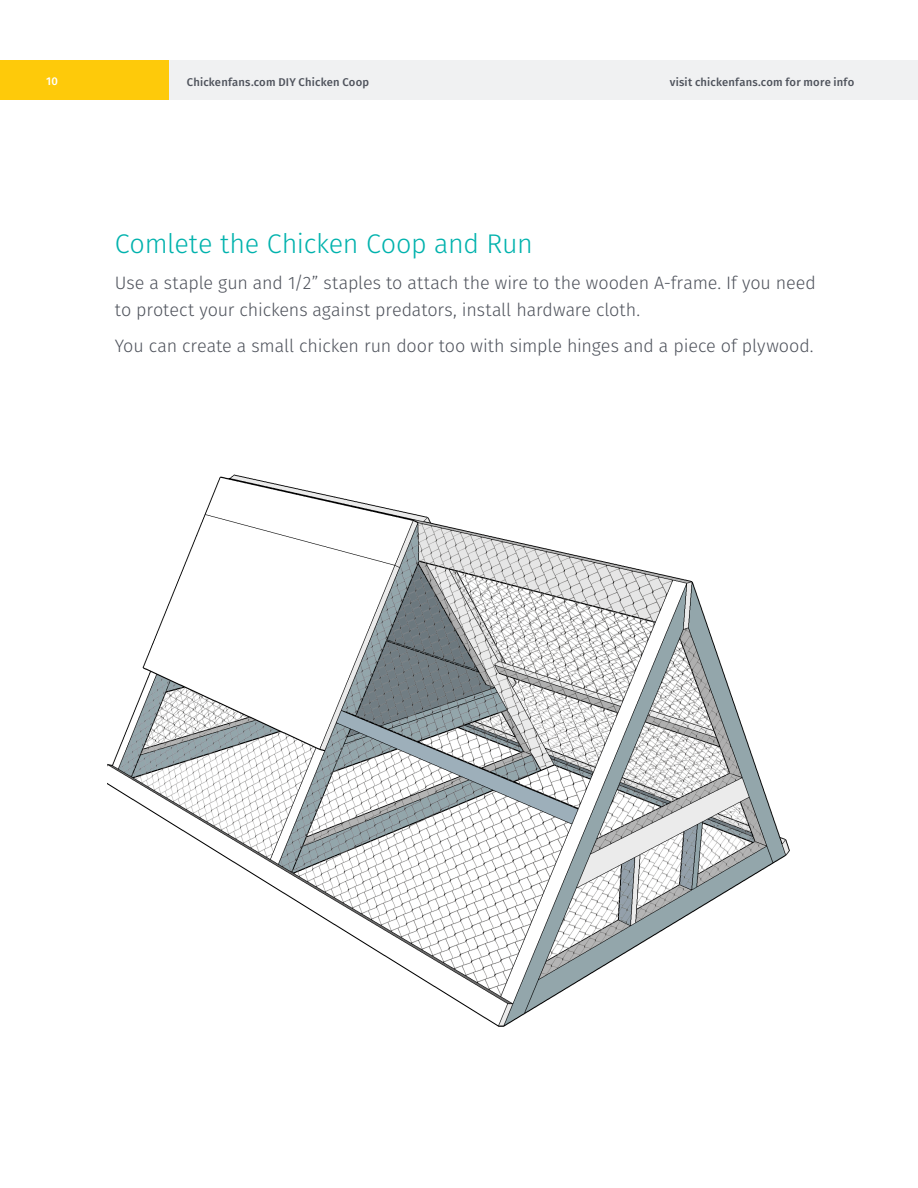
<style>
.page{position:relative;width:918px;height:1188px;background:#fff}
.page>*{position:absolute;margin:0;border:0;box-sizing:border-box;transform-origin:0 0}
.BC{font:300 27px "Fira Sans";letter-spacing:-.01em;color:#00b2ad}
.BC-2{font:300 18px/27px "Fira Sans";letter-spacing:-.005em;color:#4f535c}
.t1{font:500 11.25px "Fira Sans";letter-spacing:.015em;color:#4f535c}
.t2{font:500 11.25px "Fira Sans";color:#fff}
</style>
<div class="page">
<div style="left:147px;top:60px;width:771px;height:40px;background:#f0f1f2"></div>
<div style="left:0;top:60px;width:169px;height:40px;background:#feca0a"></div>
<img style="left:108px;top:474px;width:682px;height:553px">
<p class="t2" style="left:46px;top:72px;width:13px">10</p>
<p class="t1" style="left:187px;top:73px;width:184px">Chickenfans.com DIY Chicken Coop</p>
<p class="t1" style="left:670px;top:73px;width:186px">visit chickenfans.com for more info</p>
<p class="BC" style="left:115px;top:225px;width:419px">Comlete the Chicken Coop and Run</p>
<p class="BC-2" style="left:115px;top:269px;width:703px">Use a staple gun and 1/2” staples to attach the wire to the wooden A-frame. If you need to protect your chickens against predators, install hardware cloth.</p>
<p class="BC-2" style="left:115px;top:332px;width:700px">You can create a small chicken run door too with simple hinges and a piece of plywood.</p>
</div>
